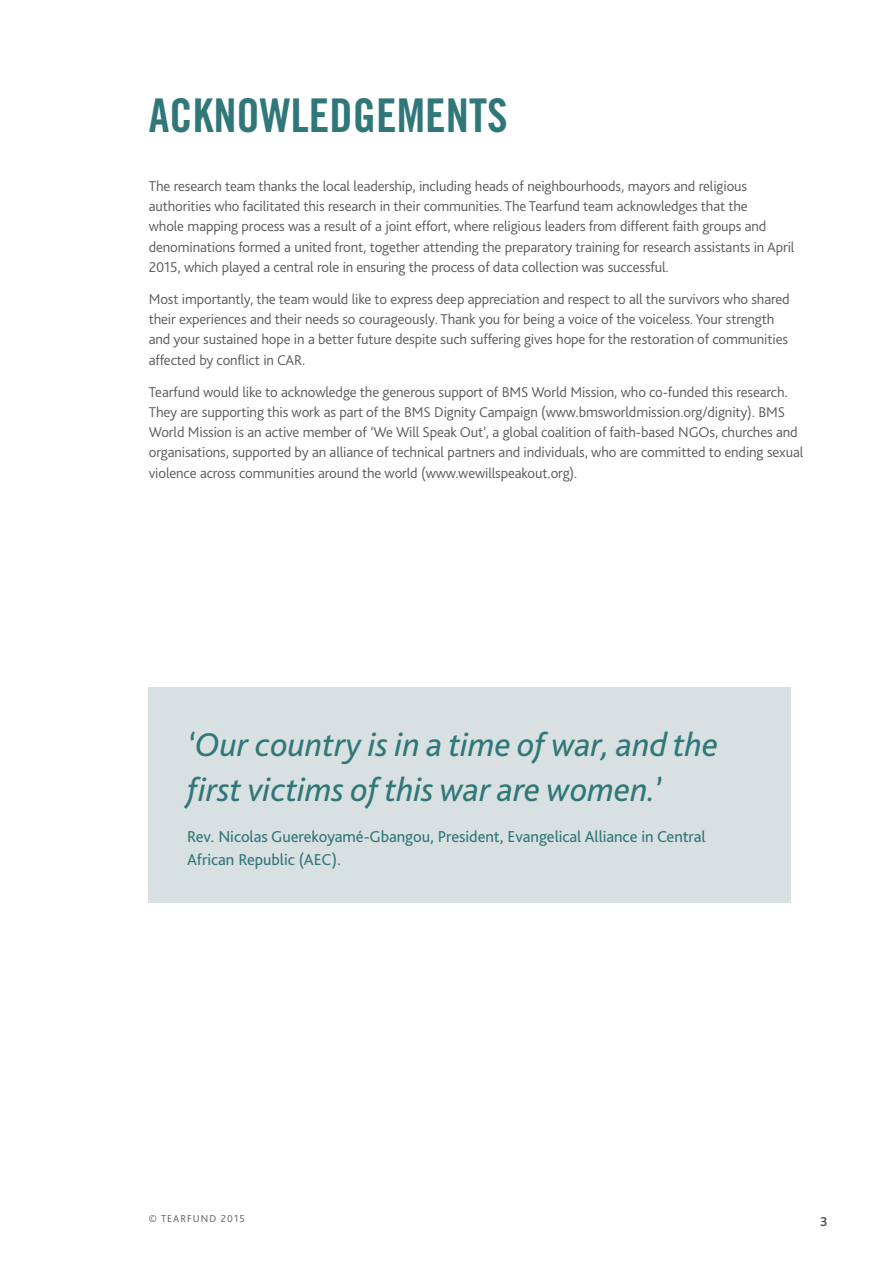
<style>
.page{position:relative;width:893px;height:1263px;background:#fff}
.page>*{position:absolute;margin:0;border:0;box-sizing:border-box;transform-origin:0 0}
.t1{font:46.5px "Trade Gothic Bold Cond Twenty";color:#307779}
.t2{font:italic 34.5px/45px "Bliss Pro";color:#307779}
.t3{font:16.5px/22.5px "Bliss Pro";letter-spacing:-.005em;color:#307779}
.t4{font:300 14.85px/20.2px "Bliss Pro";letter-spacing:-.01em;color:#58595b}
.t5{font:700 13.5px "Bliss 2";color:#58595b}
.t6{font:300 10.5px "Bliss Pro";letter-spacing:.1em;color:#58595b}
</style>
<div class="page">
<div style="left:149px;top:688px;width:642px;height:215px;background:#d9e0e1"></div>
<h1 class="t1" style="left:89px;top:87px;width:420px">ACKNOWLEDGEMENTS</h1>
<p class="t4" style="left:149px;top:175px;width:647px">The research team thanks the local leadership, including heads of neighbourhoods, mayors and religious authorities who facilitated this research in their communities. The Tearfund team acknowledges that the<br>whole mapping process was a result of a joint effort, where religious leaders from different faith groups and denominations formed a united front, together attending the preparatory training for research assistants in April 2015, which played a central role in ensuring the process of data collection was successful.</p>
<p class="t4" style="left:149px;top:288px;width:642px">Most importantly, the team would like to express deep appreciation and respect to all the survivors who shared their experiences and their needs so courageously. Thank you for being a voice of the voiceless. Your strength and your sustained hope in a better future despite such suffering gives hope for the restoration of communities affected by conflict in CAR.</p>
<p class="t4" style="left:149px;top:381px;width:656px">Tearfund would like to acknowledge the generous support of BMS World Mission, who co-funded this research.<br>They are supporting this work as part of the BMS Dignity Campaign (www.bmsworldmission.org/dignity). BMS World Mission is an active member of ‘We Will Speak Out’, a global coalition of faith-based NGOs, churches and organisations, supported by an alliance of technical partners and individuals, who are committed to ending sexual violence across communities around the world (www.wewillspeakout.org).</p>
<h2 class="t2" style="left:187px;top:721px;width:533px">‘Our country is in a time of war, and the first victims of this war are women.’</h2>
<p class="t3" style="left:187px;top:825px;width:520px">Rev. Nicolas Guerekoyamé-Gbangou, President, Evangelical Alliance in Central<br>African Republic (AEC).</p>
<p class="t6" style="left:149px;top:1212px;width:97px">© Tearfund 2015</p>
<p class="t5" style="left:820px;top:1213px;width:9px">3</p>
</div>
